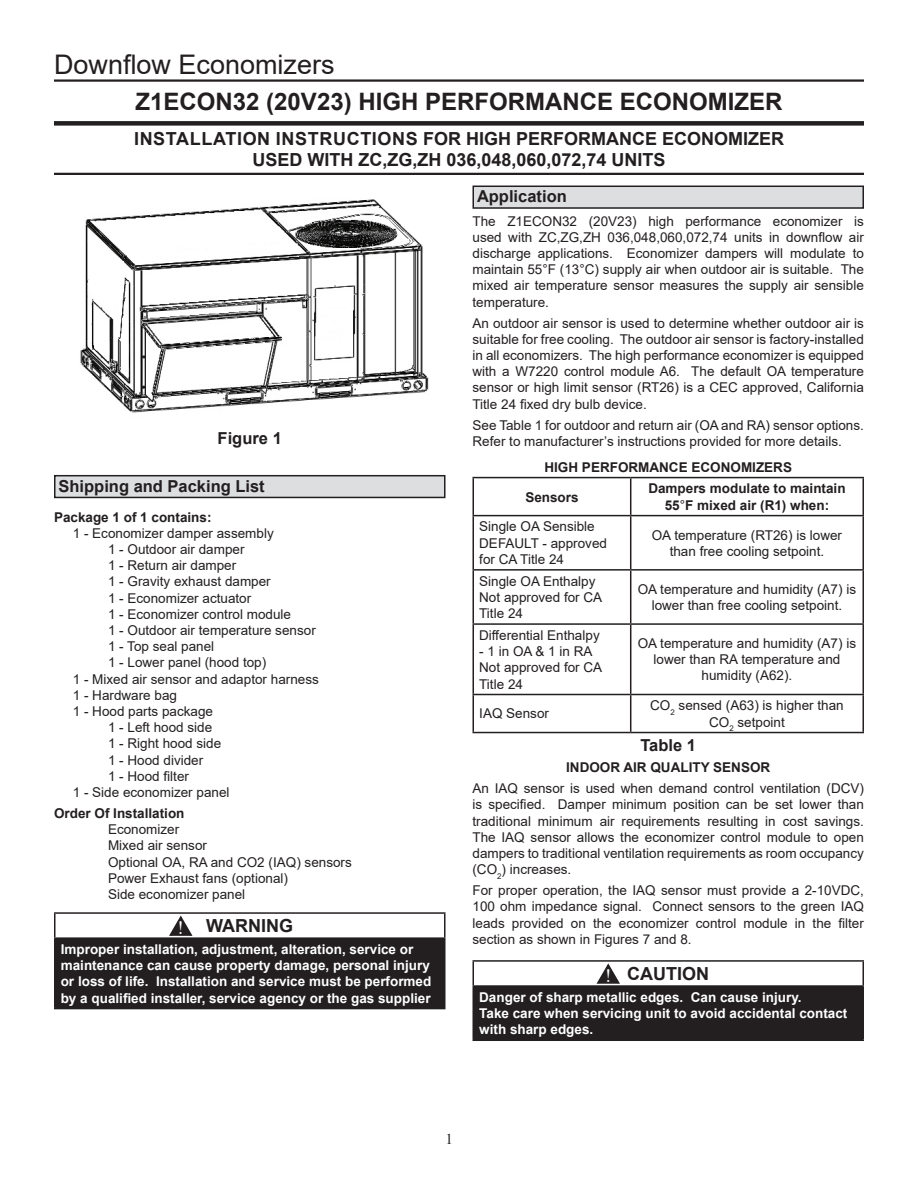
<style>
.page{position:relative;width:918px;height:1188px;background:#fff}
.page>*{position:absolute;margin:0;border:0;box-sizing:border-box;transform-origin:0 0}
.t1{font:27px "Arial";color:#231f20}
.t2{font:700 24px "Arial";color:#231f20}
.t3{font:19.2px "Times New Roman";color:#fff}
.t4{font:700 18px "Arial";color:#231f20}
.Figures___Tables{font:700 16.5px "Arial";color:#231f20}
.t5{font:15px "Times New Roman";color:#231f20}
.t6{font:13.5px/16.2px "Arial";color:#231f20;text-align:justify}
.t7{font:700 13.5px/16.2px "Arial";color:#fff}
.t8{font:700 13.5px "Arial";color:#231f20}
.s1{font-weight:400}
</style>
<div class="page">
<div style="left:55px;top:938px;width:390px;height:71px;background:#231f20"></div>
<hr style="left:54px;top:912px;width:392px;height:2px;background:#231f20">
<hr style="left:54px;top:914px;width:2px;height:23px;background:#231f20">
<hr style="left:444px;top:914px;width:2px;height:23px;background:#231f20">
<hr style="left:54px;top:937px;width:392px;height:2px;background:#231f20">
<hr style="left:54px;top:939px;width:2px;height:69px;background:#231f20">
<hr style="left:444px;top:939px;width:2px;height:69px;background:#231f20">
<hr style="left:54px;top:1008px;width:392px;height:1px;background:#231f20">
<div style="left:473px;top:986px;width:390px;height:54px;background:#231f20"></div>
<hr style="left:472px;top:960px;width:392px;height:2px;background:#231f20">
<hr style="left:472px;top:962px;width:2px;height:23px;background:#231f20">
<hr style="left:862px;top:962px;width:2px;height:23px;background:#231f20">
<hr style="left:472px;top:985px;width:392px;height:2px;background:#231f20">
<hr style="left:472px;top:987px;width:2px;height:53px;background:#231f20">
<hr style="left:862px;top:987px;width:2px;height:53px;background:#231f20">
<hr style="left:472px;top:1040px;width:392px;height:1px;background:#231f20">
<div style="left:55px;top:476px;width:390px;height:21px;background:#dddee0"></div>
<div style="left:54px;top:475px;width:392px;height:23px;border:2px solid #231f20"></div>
<div style="left:473px;top:186px;width:390px;height:22px;background:#dddee0"></div>
<div style="left:472px;top:186px;width:392px;height:23px;border:2px solid #231f20"></div>
<svg style="left:169px;top:915px;width:24px;height:21px"></svg>
<svg style="left:596px;top:963px;width:24px;height:21px"></svg>
<hr style="left:54px;top:79px;width:810px;height:3px;background:#231f20">
<div style="left:54px;top:121px;width:810px;height:5px;background:#231f20"></div>
<hr style="left:54px;top:173px;width:810px;height:2px;background:#231f20">
<img style="left:80px;top:199px;width:349px;height:214px">
<hr style="left:472px;top:477px;width:159px;height:1px;background:#231f20">
<hr style="left:472px;top:478px;width:2px;height:37px;background:#231f20">
<hr style="left:631px;top:477px;width:233px;height:1px;background:#231f20">
<hr style="left:630px;top:478px;width:1px;height:37px;background:#231f20">
<hr style="left:862px;top:478px;width:2px;height:37px;background:#231f20">
<hr style="left:472px;top:515px;width:159px;height:1px;background:#231f20">
<hr style="left:472px;top:516px;width:2px;height:53px;background:#231f20">
<hr style="left:631px;top:515px;width:233px;height:1px;background:#231f20">
<hr style="left:630px;top:516px;width:1px;height:53px;background:#231f20">
<hr style="left:862px;top:516px;width:2px;height:53px;background:#231f20">
<hr style="left:472px;top:569px;width:159px;height:2px;background:#231f20">
<hr style="left:472px;top:571px;width:2px;height:52px;background:#231f20">
<hr style="left:631px;top:569px;width:233px;height:2px;background:#231f20">
<hr style="left:630px;top:571px;width:1px;height:52px;background:#231f20">
<hr style="left:862px;top:571px;width:2px;height:52px;background:#231f20">
<hr style="left:472px;top:623px;width:159px;height:2px;background:#231f20">
<hr style="left:472px;top:625px;width:2px;height:69px;background:#231f20">
<hr style="left:631px;top:623px;width:233px;height:2px;background:#231f20">
<hr style="left:630px;top:625px;width:1px;height:69px;background:#231f20">
<hr style="left:862px;top:625px;width:2px;height:69px;background:#231f20">
<hr style="left:472px;top:694px;width:159px;height:1px;background:#231f20">
<hr style="left:472px;top:695px;width:2px;height:37px;background:#231f20">
<hr style="left:631px;top:694px;width:233px;height:1px;background:#231f20">
<hr style="left:630px;top:695px;width:1px;height:37px;background:#231f20">
<hr style="left:862px;top:695px;width:2px;height:37px;background:#231f20">
<hr style="left:472px;top:732px;width:159px;height:1px;background:#231f20">
<hr style="left:631px;top:732px;width:233px;height:1px;background:#231f20">
<p class="t1" style="left:54px;top:46px;width:282px">Downflow Economizers</p>
<p class="t2" style="left:136px;top:85px;width:648px">Z1ECON32 (20V23) HIGH PERFORMANCE ECONOMIZER</p>
<p class="t4" style="left:134px;top:126px;width:652px">INSTALLATION INSTRUCTIONS FOR HIGH PERFORMANCE ECONOMIZER</p>
<p class="t4" style="left:252px;top:147px;width:415px">USED WITH ZC,ZG,ZH 036,048,060,072,74 UNITS</p>
<p class="Figures___Tables" style="left:218px;top:426px;width:66px">Figure 1</p>
<p class="Figures___Tables" style="left:58px;top:475px;width:208px">Shipping and Packing List</p>
<p class="t8" style="left:54px;top:507px;width:159px">Package 1 of 1 contains:</p>
<p class="t6" style="left:73px;top:525px;width:203px">1 - Economizer damper assembly</p>
<p class="t6" style="left:108px;top:541px;width:138px">1 - Outdoor air damper</p>
<p class="t6" style="left:108px;top:557px;width:130px">1 - Return air damper</p>
<p class="t6" style="left:108px;top:573px;width:164px">1 - Gravity exhaust damper</p>
<p class="t6" style="left:108px;top:590px;width:145px">1 - Economizer actuator</p>
<p class="t6" style="left:108px;top:606px;width:185px">1 - Economizer control module</p>
<p class="t6" style="left:108px;top:622px;width:209px">1 - Outdoor air temperature sensor</p>
<p class="t6" style="left:108px;top:638px;width:108px">1 - Top seal panel</p>
<p class="t6" style="left:108px;top:654px;width:160px">1 - Lower panel (hood top)</p>
<p class="t6" style="left:73px;top:671px;width:248px">1 - Mixed air sensor and adaptor harness</p>
<p class="t6" style="left:73px;top:687px;width:106px">1 - Hardware bag</p>
<p class="t6" style="left:73px;top:703px;width:142px">1 - Hood parts package</p>
<p class="t6" style="left:108px;top:719px;width:106px">1 - Left hood side</p>
<p class="t6" style="left:108px;top:735px;width:115px">1 - Right hood side</p>
<p class="t6" style="left:108px;top:752px;width:97px">1 - Hood divider</p>
<p class="t6" style="left:108px;top:768px;width:83px">1 - Hood filter</p>
<p class="t6" style="left:73px;top:784px;width:158px">1 - Side economizer panel</p>
<p class="t8" style="left:54px;top:804px;width:132px">Order Of Installation</p>
<p class="t6" style="left:108px;top:821px;width:73px">Economizer</p>
<p class="t6" style="left:108px;top:837px;width:101px">Mixed air sensor</p>
<p class="t6" style="left:108px;top:854px;width:245px">Optional OA, RA and CO2 (IAQ) sensors</p>
<p class="t6" style="left:108px;top:870px;width:182px">Power Exhaust fans (optional)</p>
<p class="t6" style="left:108px;top:886px;width:139px">Side economizer panel</p>
<p class="t4" style="left:206px;top:913px;width:88px">WARNING</p>
<p class="t7" style="left:61px;top:941px;width:372px">Improper installation, adjustment, alteration, service or maintenance can cause property damage, personal injury or loss of life. Installation and service must be performed by a qualified installer, service agency or the gas supplier</p>
<p class="t3" style="left:178px;top:914px;width:8px">!</p>
<p class="Figures___Tables" style="left:477px;top:185px;width:91px">Application</p>
<p class="t6" style="left:472px;top:213px;width:393px">The Z1ECON32 (20V23) high performance economizer is used with ZC,ZG,ZH 036,048,060,072,74 units in downflow air discharge applications. Economizer dampers will modulate to maintain 55°F (13°C) supply air when outdoor air is suitable. The mixed air temperature sensor measures the supply air sensible temperature.</p>
<p class="t6" style="left:472px;top:315px;width:393px">An outdoor air sensor is used to determine whether outdoor air is suitable for free cooling. The outdoor air sensor is factory-installed in all economizers. The high performance economizer is equipped with a W7220 control module A6. The default OA temperature sensor or high limit sensor (RT26) is a CEC approved, California Title 24 fixed dry bulb device.</p>
<p class="t6" style="left:472px;top:417px;width:393px">See Table 1 for outdoor and return air (OA and RA) sensor options.<br>Refer to manufacturer’s instructions provided for more details.</p>
<p class="t8" style="left:544px;top:457px;width:249px">HIGH PERFORMANCE ECONOMIZERS</p>
<p class="t8" style="left:525px;top:487px;width:55px">Sensors</p>
<p class="t8" style="left:648px;top:479px;width:199px">Dampers modulate to maintain</p>
<p class="t8" style="left:665px;top:495px;width:166px">55<span class="s1">°</span>F mixed air (R1) when:</p>
<p class="t6" style="left:479px;top:519px;width:117px">Single OA Sensible</p>
<p class="t6" style="left:479px;top:535px;width:129px">DEFAULT - approved</p>
<p class="t6" style="left:479px;top:551px;width:86px">for CA Title 24</p>
<p class="t6" style="left:479px;top:573px;width:118px">Single OA Enthalpy</p>
<p class="t6" style="left:479px;top:589px;width:125px">Not approved for CA</p>
<p class="t6" style="left:479px;top:605px;width:45px">Title 24</p>
<p class="t6" style="left:479px;top:627px;width:122px">Differential Enthalpy</p>
<p class="t6" style="left:479px;top:643px;width:115px">- 1 in OA &amp; 1 in RA</p>
<p class="t6" style="left:479px;top:659px;width:125px">Not approved for CA</p>
<p class="t6" style="left:479px;top:676px;width:45px">Title 24</p>
<p class="t6" style="left:652px;top:527px;width:192px">OA temperature (RT26) is lower</p>
<p class="t6" style="left:670px;top:543px;width:156px">than free cooling setpoint.</p>
<p class="t6" style="left:638px;top:581px;width:220px;text-align:center">OA temperature and humidity (A7) is lower than free cooling setpoint.</p>
<p class="t6" style="left:638px;top:635px;width:220px">OA temperature and humidity (A7) is</p>
<p class="t6" style="left:654px;top:651px;width:188px">lower than RA temperature and</p>
<p class="t6" style="left:702px;top:667px;width:92px">humidity (A62).</p>
<p class="t6" style="left:479px;top:706px;width:71px">IAQ Sensor</p>
<p class="t6" style="left:650px;top:697px;width:195px">CO<sub>2</sub> sensed (A63) is higher than</p>
<p class="t6" style="left:709px;top:714px;width:77px">CO<sub>2</sub> setpoint</p>
<p class="Figures___Tables" style="left:640px;top:733px;width:57px">Table 1</p>
<p class="t8" style="left:566px;top:758px;width:206px">INDOOR AIR QUALITY SENSOR</p>
<p class="t6" style="left:472px;top:780px;width:393px">An IAQ sensor is used when demand control ventilation (DCV) is specified. Damper minimum position can be set lower than traditional minimum air requirements resulting in cost savings.<br>The IAQ sensor allows the economizer control module to open dampers to traditional ventilation requirements as room occupancy (CO<sub>2</sub>) increases.</p>
<p class="t6" style="left:472px;top:882px;width:393px">For proper operation, the IAQ sensor must provide a 2-10VDC, 100 ohm impedance signal. Connect sensors to the green IAQ leads provided on the economizer control module in the filter section as shown in Figures 7 and 8.</p>
<p class="t4" style="left:627px;top:961px;width:83px">CAUTION</p>
<p class="t7" style="left:479px;top:989px;width:324px">Danger of sharp metallic edges. Can cause injury.</p>
<p class="t7" style="left:479px;top:1005px;width:370px">Take care when servicing unit to avoid accidental contact with sharp edges.</p>
<p class="t3" style="left:605px;top:962px;width:8px">!</p>
<p class="t5" style="left:446px;top:1129px;width:9px">1</p>
</div>
